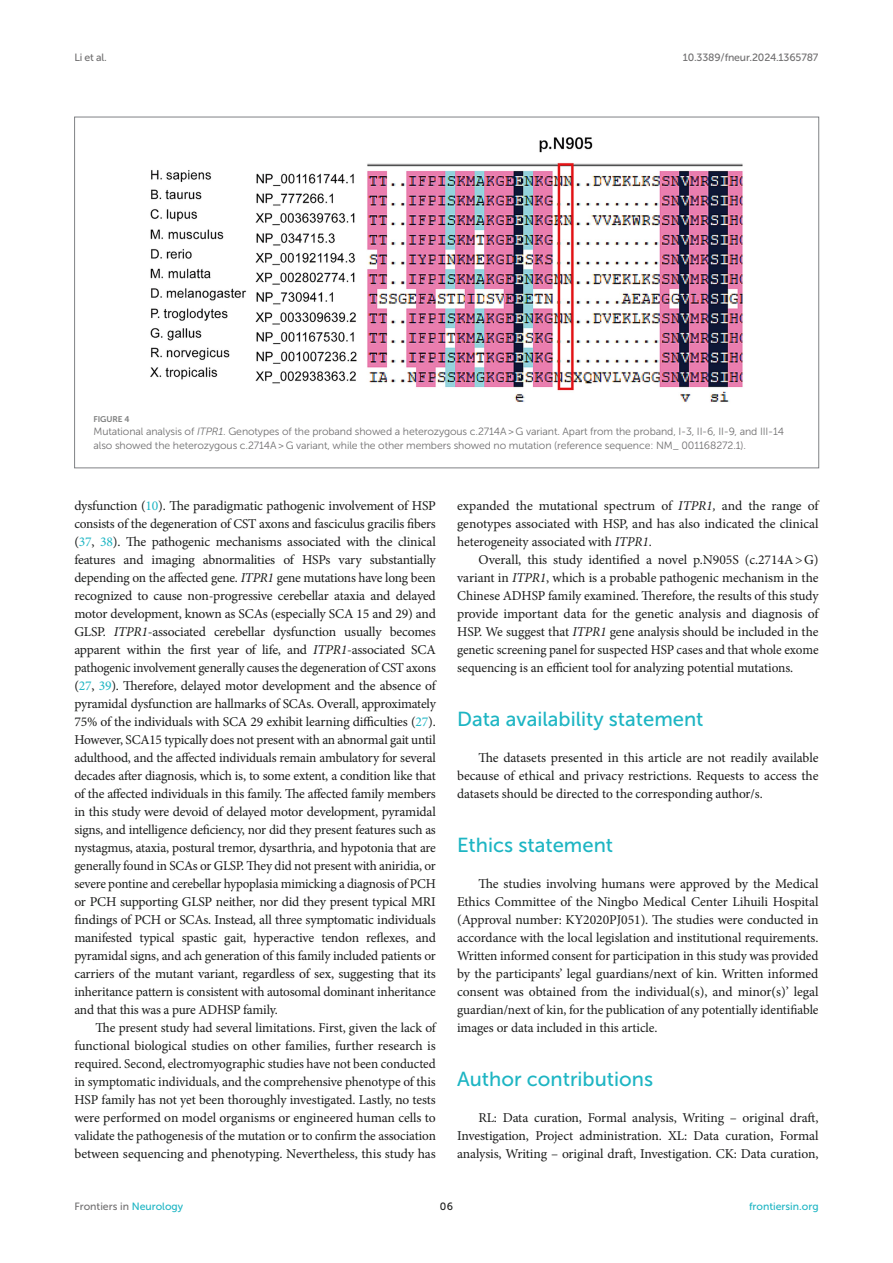
<style>
.page{position:relative;width:893px;height:1263px;background:#fff}
.page>*{position:absolute;margin:0;border:0;box-sizing:border-box;transform-origin:0 0}
.HEAD_1{font:20.25px "Museo Sans 500";color:#1db5c3}
.TEXT{font:13.5px/18px "Minion Pro";letter-spacing:-.01em;color:#1b1c1b;text-align:justify}
.TEXT_FLUSH{font:13.5px/18px "Minion Pro";letter-spacing:-.01em;color:#1b1c1b;text-align:justify}
.FIG_LEG{font:10.5px/13.5px "Museo Sans 300";letter-spacing:-.01em;color:#706f70}
.t1{font:10.5px "Museo Sans 500";letter-spacing:-.015em;color:#706f70}
.t2{font:10.5px "Museo Sans 500";color:#1db5c3}
.t3{font:10.5px "Museo Sans 500";color:#1b1c1b}
.FIG_HD{font:8.25px "Museo Sans 700";letter-spacing:-.01em;color:#7e7f7f}
.s1{font-style:italic}
.s2{color:#1db5c3}
</style>
<div class="page">
<img style="left:150px;top:137px;width:593px;height:265px">
<p class="t1" style="left:74px;top:51px;width:34px">Li et al.</p>
<p class="t1" style="left:683px;top:51px;width:137px">10.3389/fneur.2024.1365787</p>
<p class="FIG_HD" style="left:94px;top:414px;width:37px">FIGURE 4</p>
<p class="FIG_LEG" style="left:94px;top:425px;width:692px">Mutational analysis of <span class="s1">ITPR1</span>. Genotypes of the proband showed a heterozygous c.2714A &gt; G variant. Apart from the proband, I-3, II-6, II-9, and III-14 also showed the heterozygous c.2714A &gt; G variant, while the other members showed no mutation (reference sequence: NM_ 001168272.1).</p>
<p class="TEXT" style="left:74px;top:497px;width:363px">dysfunction (<span class="s2">10</span>). The paradigmatic pathogenic involvement of HSP consists of the degeneration of CST axons and fasciculus gracilis fibers (<span class="s2">37</span>, <span class="s2">38</span>). The pathogenic mechanisms associated with the clinical features and imaging abnormalities of HSPs vary substantially depending on the affected gene. <span class="s1">ITPR1</span> gene mutations have long been recognized to cause non-progressive cerebellar ataxia and delayed motor development, known as SCAs (especially SCA 15 and 29) and GLSP. <span class="s1">ITPR1</span>-associated cerebellar dysfunction usually becomes apparent within the first year of life, and <span class="s1">ITPR1</span>-associated SCA pathogenic involvement generally causes the degeneration of CST axons (<span class="s2">27</span>, <span class="s2">39</span>). Therefore, delayed motor development and the absence of pyramidal dysfunction are hallmarks of SCAs. Overall, approximately 75% of the individuals with SCA 29 exhibit learning difficulties (<span class="s2">27</span>).<br>However, SCA15 typically does not present with an abnormal gait until adulthood, and the affected individuals remain ambulatory for several decades after diagnosis, which is, to some extent, a condition like that of the affected individuals in this family. The affected family members in this study were devoid of delayed motor development, pyramidal signs, and intelligence deficiency, nor did they present features such as nystagmus, ataxia, postural tremor, dysarthria, and hypotonia that are generally found in SCAs or GLSP. They did not present with aniridia, or severe pontine and cerebellar hypoplasia mimicking a diagnosis of PCH or PCH supporting GLSP neither, nor did they present typical MRI findings of PCH or SCAs. Instead, all three symptomatic individuals manifested typical spastic gait, hyperactive tendon reflexes, and pyramidal signs, and ach generation of this family included patients or carriers of the mutant variant, regardless of sex, suggesting that its inheritance pattern is consistent with autosomal dominant inheritance and that this was a pure ADHSP family.</p>
<p class="TEXT" style="left:74px;top:1019px;width:363px;text-indent:21px">The present study had several limitations. First, given the lack of functional biological studies on other families, further research is required. Second, electromyographic studies have not been conducted in symptomatic individuals, and the comprehensive phenotype of this HSP family has not yet been thoroughly investigated. Lastly, no tests were performed on model organisms or engineered human cells to validate the pathogenesis of the mutation or to confirm the association between sequencing and phenotyping. Nevertheless, this study has</p>
<p class="TEXT" style="left:457px;top:497px;width:363px">expanded the mutational spectrum of <span class="s1">ITPR1,</span> and the range of genotypes associated with HSP, and has also indicated the clinical heterogeneity associated with <span class="s1">ITPR1</span>.</p>
<p class="TEXT" style="left:457px;top:551px;width:363px;text-indent:21px">Overall, this study identified a novel p.N905S (c.2714A&gt;G) variant in <span class="s1">ITPR1</span>, which is a probable pathogenic mechanism in the Chinese ADHSP family examined. Therefore, the results of this study provide important data for the genetic analysis and diagnosis of HSP. We suggest that <span class="s1">ITPR1</span> gene analysis should be included in the genetic screening panel for suspected HSP cases and that whole exome sequencing is an efficient tool for analyzing potential mutations.</p>
<p class="HEAD_1" style="left:457px;top:708px;width:248px">Data availability statement</p>
<p class="TEXT_FLUSH" style="left:457px;top:749px;width:363px;text-indent:21px">The datasets presented in this article are not readily available because of ethical and privacy restrictions. Requests to access the datasets should be directed to the corresponding author/s.</p>
<p class="HEAD_1" style="left:457px;top:834px;width:158px">Ethics statement</p>
<p class="TEXT_FLUSH" style="left:457px;top:875px;width:363px;text-indent:21px">The studies involving humans were approved by the Medical Ethics Committee of the Ningbo Medical Center Lihuili Hospital (Approval number: KY2020PJ051). The studies were conducted in accordance with the local legislation and institutional requirements.<br>Written informed consent for participation in this study was provided by the participants’ legal guardians/next of kin. Written informed consent was obtained from the individual(s), and minor(s)’ legal guardian/next of kin, for the publication of any potentially identifiable images or data included in this article.</p>
<p class="HEAD_1" style="left:457px;top:1068px;width:197px">Author contributions</p>
<p class="TEXT_FLUSH" style="left:457px;top:1109px;width:363px;text-indent:21px">RL: Data curation, Formal analysis, Writing – original draft, Investigation, Project administration. XL: Data curation, Formal analysis, Writing – original draft, Investigation. CK: Data curation,</p>
<p class="t1" style="left:74px;top:1200px;width:110px">Frontiers in <span class="s2">Neurology</span></p>
<p class="t3" style="left:440px;top:1200px;width:15px">06</p>
<p class="t2" style="left:749px;top:1200px;width:71px">frontiersin.org</p>
</div>
